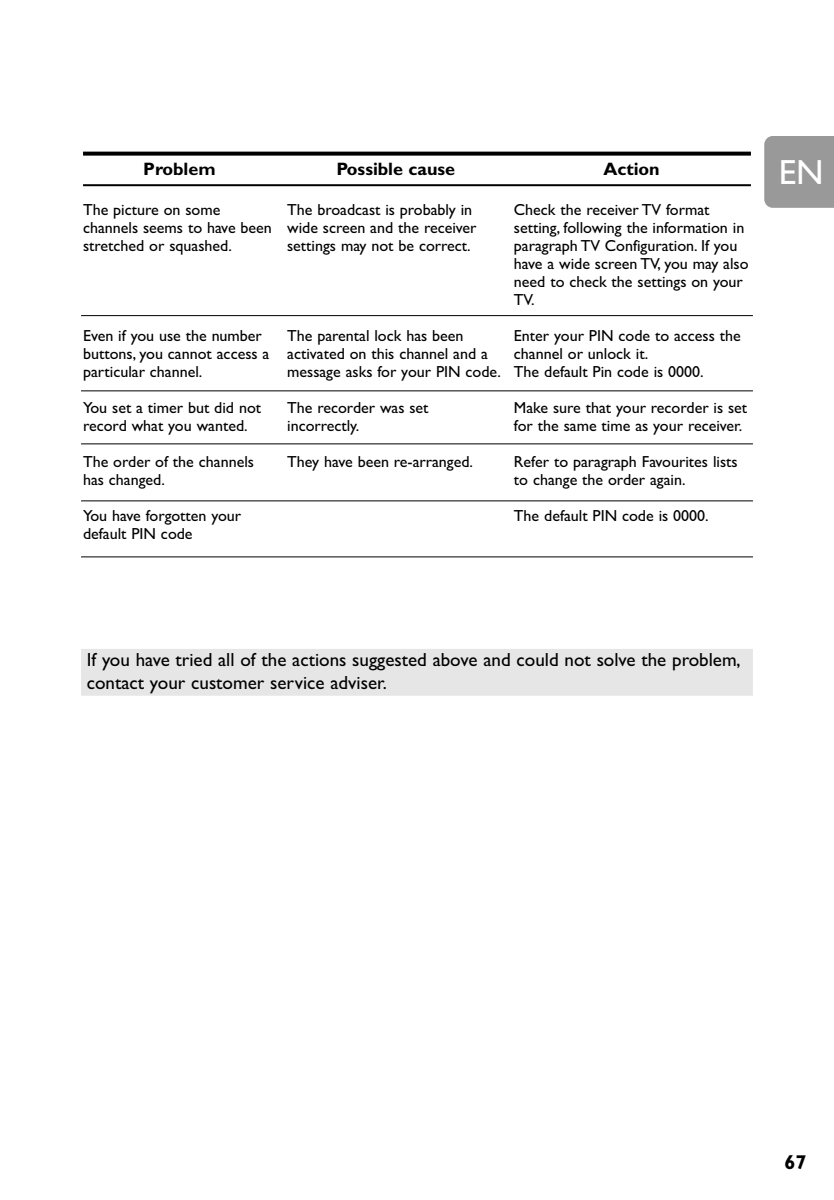
<style>
.page{position:relative;width:834px;height:1200px;background:#fff}
.page>*{position:absolute;margin:0;border:0;box-sizing:border-box;transform-origin:0 0}
.t1{font:35px "Gill Sans";color:#fff}
.t2{font:700 20px "Gill Sans";color:#000}
.t3{font:19px/22.8px "Gill Sans";color:#000}
.t4{font:700 18px "Gill Sans";color:#000}
.t5{font:16px/18px "Gill Sans";color:#000}
</style>
<div class="page">
<svg style="left:81px;top:136px;width:753px;height:560px"></svg>
<p class="t4" style="left:143px;top:162px;width:74px">Problem</p>
<p class="t4" style="left:336px;top:162px;width:120px">Possible cause</p>
<p class="t4" style="left:603px;top:162px;width:58px">Action</p>
<p class="t5" style="left:83px;top:200px;width:190px">The picture on some channels seems to have been stretched or squashed.</p>
<p class="t5" style="left:83px;top:326px;width:188px">Even if you use the number buttons, you cannot access a particular channel.</p>
<p class="t5" style="left:83px;top:398px;width:180px">You set a timer but did not record what you wanted.</p>
<p class="t5" style="left:83px;top:452px;width:172px">The order of the channels has changed.</p>
<p class="t5" style="left:83px;top:506px;width:160px">You have forgotten your default PIN code</p>
<p class="t5" style="left:287px;top:200px;width:191px">The broadcast is probably in wide screen and the receiver settings may not be correct.</p>
<p class="t5" style="left:287px;top:326px;width:215px">The parental lock has been activated on this channel and a message asks for your PIN code.</p>
<p class="t5" style="left:287px;top:398px;width:143px">The recorder was set incorrectly.</p>
<p class="t5" style="left:287px;top:452px;width:187px">They have been re-arranged.</p>
<p class="t5" style="left:514px;top:200px;width:236px">Check the receiver TV format setting, following the information in paragraph TV Configuration. If you have a wide screen TV, you may also need to check the settings on your<br>TV.</p>
<p class="t5" style="left:514px;top:326px;width:228px">Enter your PIN code to access the channel or unlock it.<br>The default Pin code is 0000.</p>
<p class="t5" style="left:514px;top:398px;width:235px">Make sure that your recorder is set for the same time as your receiver.</p>
<p class="t5" style="left:514px;top:452px;width:225px">Refer to paragraph Favourites lists to change the order again.</p>
<p class="t5" style="left:514px;top:506px;width:196px">The default PIN code is 0000.</p>
<h1 class="t1" style="left:779px;top:151px;width:46px">EN</h1>
<p class="t3" style="left:87px;top:648px;width:656px">If you have tried all of the actions suggested above and could not solve the problem, contact your customer service adviser.</p>
<p class="t2" style="left:784px;top:1154px;width:24px">67</p>
</div>
